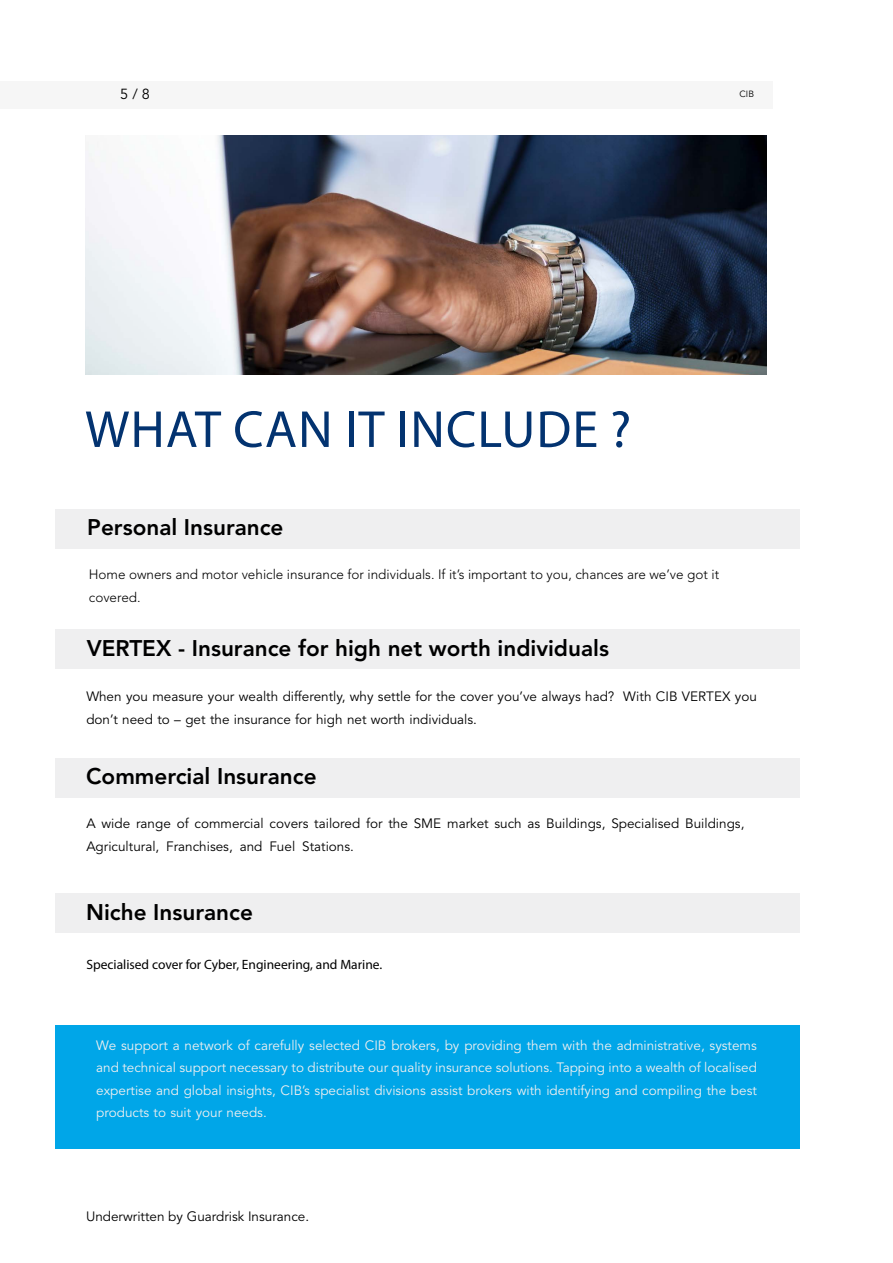
<style>
.page{position:relative;width:893px;height:1263px;background:#fff}
.page>*{position:absolute;margin:0;border:0;box-sizing:border-box;transform-origin:0 0}
.t1{font:52.5px "Myriad Pro";color:#033370}
.t2{font:800 22.5px "Avenir LT Std";color:#000}
.t3{font:14.55px "Avenir LT Std";color:#000}
.t4{font:13.5px/22.5px "Avenir LT Std";color:#efeff0;text-align:justify}
.t5{font:13.5px/22.5px "Avenir LT Std";color:#000}
.t6{font:300 13.5px/22.5px "Avenir LT Std";color:#000}
.t7{font:13.5px "Myriad Pro";color:#000}
.t8{font:9px "Avenir LT Std";color:#000}
</style>
<div class="page">
<hr style="left:0;top:145px;width:1px;height:633px;background:#25408f">
<img style="left:85px;top:135px;width:681px;height:239px">
<div style="left:55px;top:509px;width:744px;height:39px;background:#efeff0"></div>
<div style="left:55px;top:758px;width:744px;height:39px;background:#efeff0"></div>
<div style="left:55px;top:893px;width:744px;height:39px;background:#efeff0"></div>
<div style="left:55px;top:629px;width:744px;height:39px;background:#efeff0"></div>
<div style="left:0;top:81px;width:772px;height:28px;background:#f6f6f6"></div>
<div style="left:55px;top:1025px;width:744px;height:123px;background:#00a6e8"></div>
<p class="t3" style="left:120px;top:86px;width:31px">5 / 8</p>
<p class="t8" style="left:740px;top:89px;width:16px">CIB</p>
<h1 class="t1" style="left:85px;top:397px;width:181px">what can</h1>
<h1 class="t1" style="left:345px;top:397px;width:78px">it incl</h1>
<h1 class="t1" style="left:501px;top:397px;width:131px">ude ?</h1>
<h2 class="t2" style="left:87px;top:514px;width:198px">Personal Insurance</h2>
<p class="t6" style="left:89px;top:563px;width:632px">Home owners and motor vehicle insurance for individuals. If it’s important to you, chances are we’ve got it covered.</p>
<h2 class="t2" style="left:87px;top:635px;width:524px">VERTEX - Insurance for high net worth individuals</h2>
<p class="t5" style="left:86px;top:686px;width:672px">When you measure your wealth differently, why settle for the cover you’ve always had? With CIB VERTEX you don’t need to – get the insurance for high net worth individuals.</p>
<h2 class="t2" style="left:86px;top:763px;width:232px">Commercial Insurance</h2>
<p class="t5" style="left:86px;top:813px;width:659px">A wide range of commercial covers tailored for the SME market such as Buildings, Specialised Buildings,<br>Agricultural, Franchises, and Fuel Stations.</p>
<h2 class="t2" style="left:86px;top:898px;width:168px">Niche Insurance</h2>
<p class="t7" style="left:86px;top:956px;width:297px">Specialised cover for Cyber, Engineering, and Marine.</p>
<p class="t4" style="left:96px;top:1034px;width:662px">We support a network of carefully selected CIB brokers, by providing them with the administrative, systems and technical support necessary to distribute our quality insurance solutions. Tapping into a wealth of localised expertise and global insights, CIB’s specialist divisions assist brokers with identifying and compiling the best products to suit your needs.</p>
<p class="t5" style="left:86px;top:1205px;width:225px">Underwritten by Guardrisk Insurance.</p>
</div>
